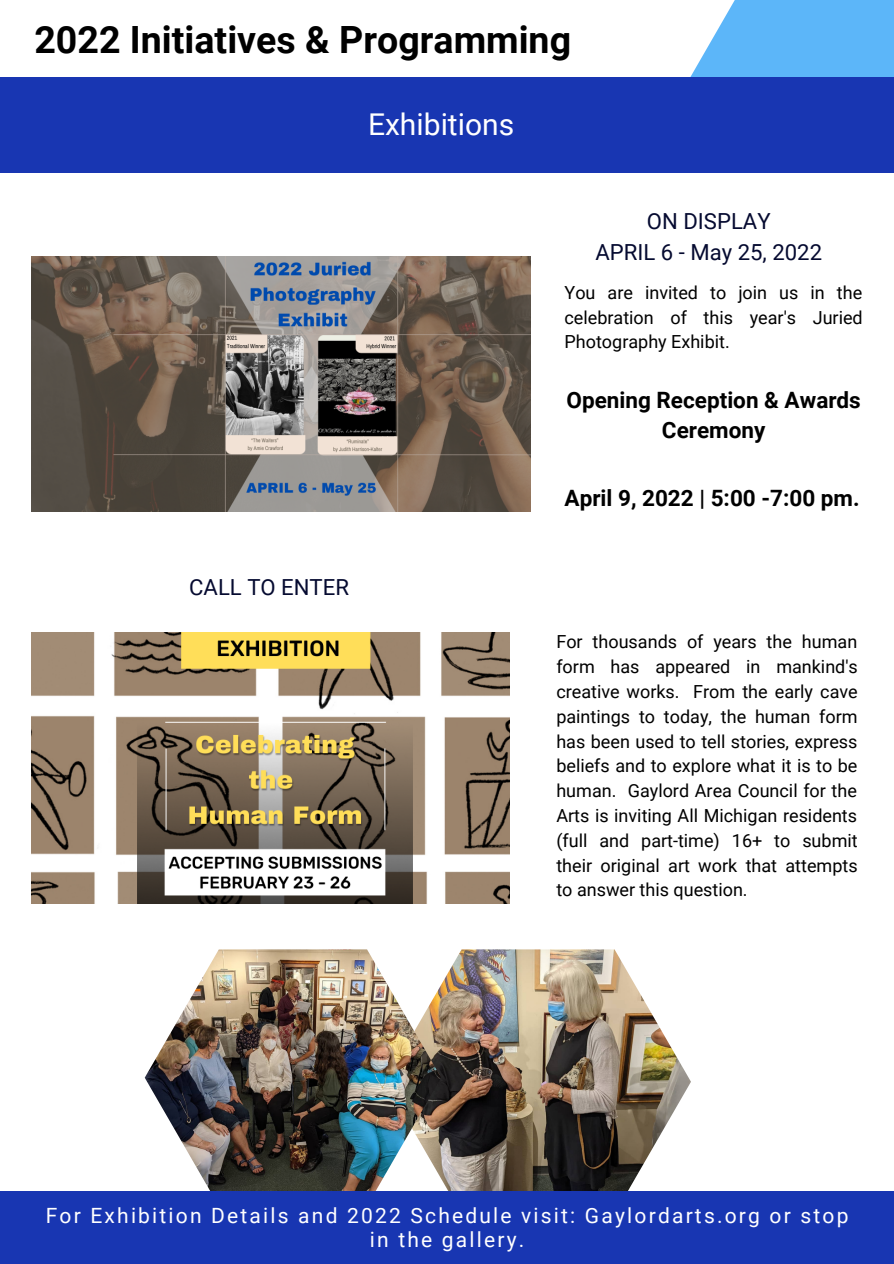
<style>
.page{position:relative;width:894px;height:1264px;background:#fff}
.page>*{position:absolute;margin:0;border:0;box-sizing:border-box;transform-origin:0 0}
.t1{font:700 37.5px "Roboto";color:#000}
.t2{font:30px "Roboto";color:#fff}
.t3{font:700 22.5px/30.5px "Roboto";color:#000;text-align:center}
.t4{font:22.05px "Roboto";color:#050a30}
.t5{font:21px/23.7px "Roboto";letter-spacing:.105em;color:#fff;text-align:center}
.t6{font:18px/24.8px "Roboto";color:#000;text-align:justify}
</style>
<div class="page">
<svg style="left:690px;top:0;width:203px;height:77px;background:#6ebef9"></svg>
<div style="left:0;top:77px;width:893px;height:96px;background:#1836b2"></div>
<img style="left:441px;top:949px;width:249px;height:242px">
<img style="left:145px;top:949px;width:296px;height:242px">
<div style="left:0;top:1191px;width:893px;height:72px;background:#1836b2"></div>
<img style="left:31px;top:632px;width:478px;height:271px">
<img style="left:31px;top:256px;width:499px;height:256px">
<p class="t1" style="left:34px;top:19px;width:538px">2022 Initiatives &amp; Programming</p>
<p class="t2" style="left:368px;top:107px;width:148px">Exhibitions</p>
<p class="t4" style="left:189px;top:574px;width:161px">CALL TO ENTER</p>
<p class="t4" style="left:646px;top:208px;width:125px">ON DISPLAY</p>
<p class="t4" style="left:595px;top:239px;width:228px">APRIL 6 - May 25, 2022</p>
<p class="t6" style="left:564px;top:280px;width:299px">You are invited to join us in the celebration of this year's Juried Photography Exhibit.</p>
<p class="t3" style="left:566px;top:385px;width:296px">Opening Reception &amp; Awards<br>Ceremony</p>
<p class="t3" style="left:564px;top:483px;width:296px">April 9, 2022 | 5:00 -7:00 pm.</p>
<p class="t6" style="left:556px;top:630px;width:303px">For thousands of years the human form has appeared in mankind's creative works. From the early cave paintings to today, the human form has been used to tell stories, express beliefs and to explore what it is to be human. Gaylord Area Council for the Arts is inviting All Michigan residents (full and part-time) 16+ to submit their original art work that attempts to answer this question.</p>
<p class="t5" style="left:46px;top:1204px;width:804px">For Exhibition Details and 2022 Schedule visit: Gaylordarts.org or stop in the gallery.</p>
</div>
